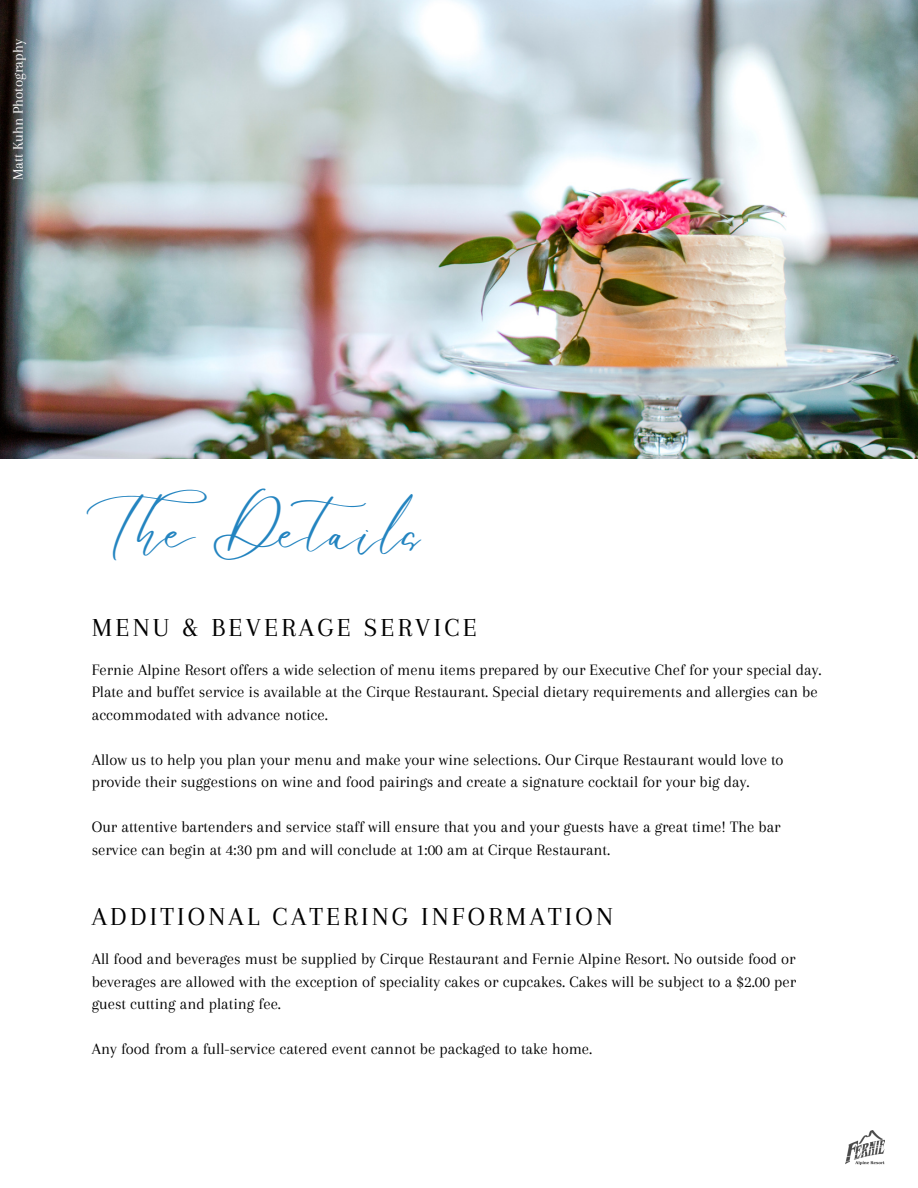
<style>
.page{position:relative;width:918px;height:1188px;background:#fff}
.page>*{position:absolute;margin:0;border:0;box-sizing:border-box;transform-origin:0 0}
.t1{font:45px "Le Jour Script";color:#2384c0}
.t2{font:27px "Arapey";letter-spacing:.12em;color:#000}
.t3{font:16.5px/22.5px "Arapey";color:#000}
.t4{font:15px "Arapey";color:#fff}
</style>
<div class="page">
<img style="left:0;top:0;width:918px;height:459px">
<svg style="left:845px;top:1130px;width:40px;height:35px"></svg>
<p class="t4" style="left:10px;top:180px;width:142px;rotate:-90deg">Matt Kuhn Photography</p>
<p class="t1" style="left:85px;top:504px;width:338px">The Details</p>
<p class="t2" style="left:92px;top:612px;width:387px">MENU &amp; BEVERAGE SERVICE</p>
<p class="t3" style="left:92px;top:658px;width:731px">Fernie Alpine Resort offers a wide selection of menu items prepared by our Executive Chef for your special day.<br>Plate and buffet service is available at the Cirque Restaurant. Special dietary requirements and allergies can be accommodated with advance notice.</p>
<p class="t3" style="left:92px;top:748px;width:693px">Allow us to help you plan your menu and make your wine selections. Our Cirque Restaurant would love to provide their suggestions on wine and food pairings and create a signature cocktail for your big day.</p>
<p class="t3" style="left:92px;top:815px;width:690px">Our attentive bartenders and service staff will ensure that you and your guests have a great time! The bar service can begin at 4:30 pm and will conclude at 1:00 am at Cirque Restaurant.</p>
<p class="t2" style="left:92px;top:902px;width:523px">ADDITIONAL CATERING INFORMATION</p>
<p class="t3" style="left:92px;top:947px;width:706px;text-align:justify">All food and beverages must be supplied by Cirque Restaurant and Fernie Alpine Resort. No outside food or beverages are allowed with the exception of speciality cakes or cupcakes. Cakes will be subject to a $2.00 per guest cutting and plating fee.</p>
<p class="t3" style="left:92px;top:1037px;width:502px">Any food from a full-service catered event cannot be packaged to take home.</p>
</div>
